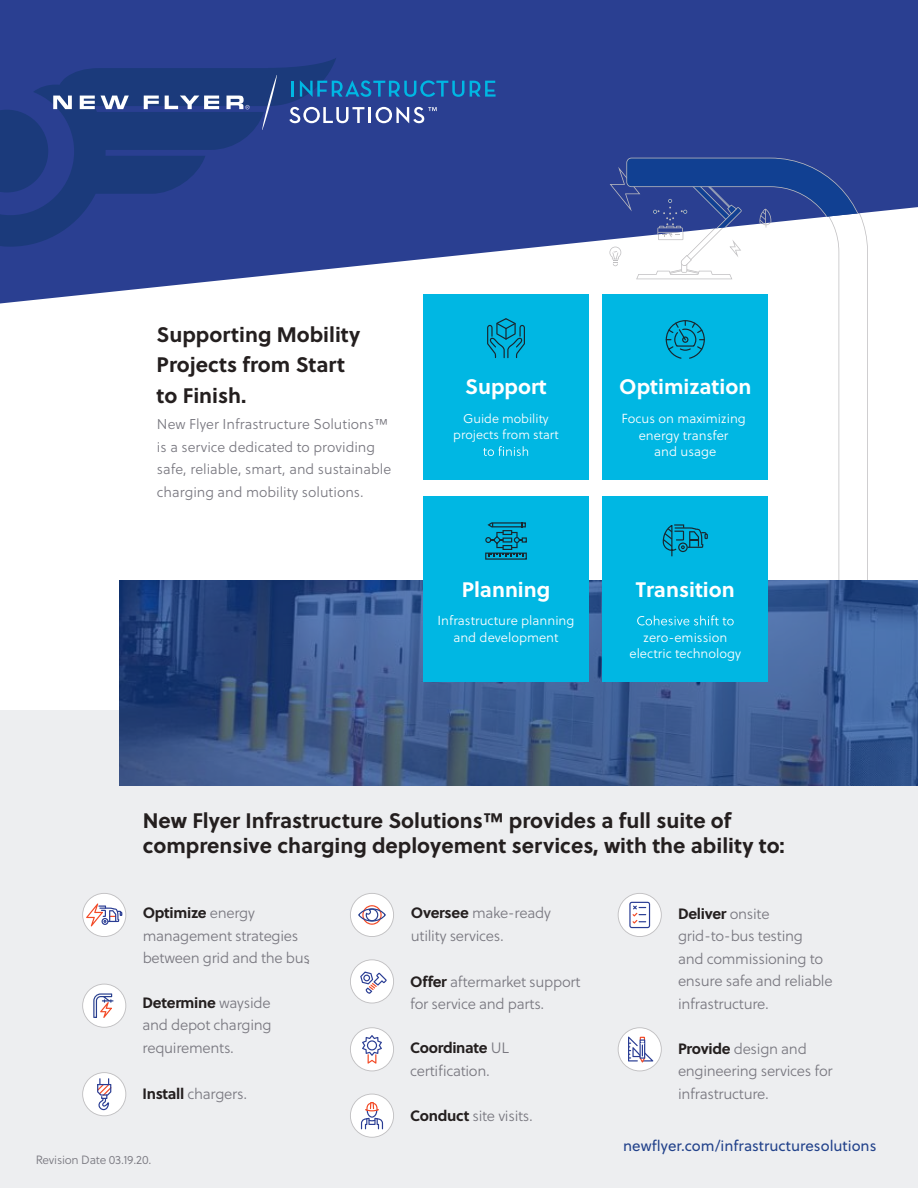
<style>
.page{position:relative;width:918px;height:1188px;background:#fff}
.page>*{position:absolute;margin:0;border:0;box-sizing:border-box;transform-origin:0 0}
.t1{font:700 21px/30.8px "Soleil";color:#241f1f}
.t2{font:700 21px "Soleil";color:#fff}
.t3{font:15px/22.5px "Soleil Lt";letter-spacing:-.02em;color:#797880}
.t4{font:700 15px "Soleil";letter-spacing:-.02em;color:#241f1f}
.t5{font:15px "Soleil";color:#22428b}
.t6{font:14.25px/22.5px "Soleil Lt";color:#797880}
.t7{font:13.2px/16.5px "Soleil Lt";color:#fff;text-align:center}
.t8{font:12.75px/16.5px "Soleil Lt";color:#fff;text-align:center}
.t9{font:12px "Soleil Lt";letter-spacing:-.02em;color:#797880}
.s1{font-family:"Soleil";font-weight:700;color:#241f1f}
.s2{font-family:"Soleil Lt";font-weight:400;color:#797880}
</style>
<div class="page">
<svg style="left:627px;top:303px;width:241px;height:278px"></svg>
<div style="left:424px;top:294px;width:165px;height:186px;background:#00b7e3"></div>
<svg style="left:483px;top:446px;width:45px;height:10px"></svg>
<svg style="left:487px;top:318px;width:38px;height:40px"></svg>
<div style="left:603px;top:294px;width:165px;height:186px;background:#00b7e3"></div>
<svg style="left:666px;top:320px;width:39px;height:39px"></svg>
<div style="left:0;top:710px;width:918px;height:478px;background:#edeef0"></div>
<svg style="left:350px;top:893px;width:44px;height:44px"></svg>
<svg style="left:82px;top:893px;width:44px;height:44px"></svg>
<svg style="left:82px;top:984px;width:44px;height:44px"></svg>
<svg style="left:82px;top:1072px;width:44px;height:44px"></svg>
<svg style="left:350px;top:959px;width:44px;height:44px"></svg>
<svg style="left:350px;top:1094px;width:44px;height:44px"></svg>
<svg style="left:350px;top:1027px;width:44px;height:44px"></svg>
<svg style="left:618px;top:1027px;width:44px;height:44px"></svg>
<svg style="left:618px;top:893px;width:44px;height:44px"></svg>
<svg style="left:0;top:0;width:918px;height:303px;fill:#2a3f91"></svg>
<svg style="left:0;top:58px;width:336px;height:189px;background:#233d87"></svg>
<svg style="left:609px;top:155px;width:259px;height:124px"></svg>
<svg style="left:262px;top:75px;width:15px;height:55px"></svg>
<svg style="left:0;top:96px;width:72px;height:96px;background:#274087"></svg>
<svg style="left:165px;top:96px;width:54px;height:13px"></svg>
<svg style="left:101px;top:96px;width:28px;height:13px"></svg>
<svg style="left:80px;top:96px;width:15px;height:13px"></svg>
<svg style="left:144px;top:96px;width:15px;height:13px"></svg>
<svg style="left:227px;top:96px;width:23px;height:13px"></svg>
<hr style="left:291px;top:81px;width:3px;height:16px;background:#00b7e3">
<svg style="left:300px;top:80px;width:164px;height:17px;background:#1b65aa"></svg>
<svg style="left:470px;top:81px;width:26px;height:16px"></svg>
<svg style="left:289px;top:107px;width:148px;height:16px"></svg>
<svg style="left:119px;top:581px;width:799px;height:205px;background:#39578b"></svg>
<div style="left:424px;top:497px;width:165px;height:185px;background:#00b7e3"></div>
<svg style="left:485px;top:522px;width:42px;height:38px"></svg>
<div style="left:603px;top:497px;width:165px;height:185px;background:#00b7e3"></div>
<svg style="left:637px;top:615px;width:97px;height:10px"></svg>
<svg style="left:663px;top:524px;width:45px;height:32px"></svg>
<h1 class="t1" style="left:157px;top:318px;width:205px">Supporting Mobility<br>Projects from Start to Finish.</h1>
<p class="t6" style="left:157px;top:413px;width:236px">New Flyer Infrastructure Solutions™ is a service dedicated to providing safe, reliable, smart, and sustainable charging and mobility solutions.</p>
<h1 class="t2" style="left:465px;top:371px;width:83px">Support</h1>
<p class="t8" style="left:453px;top:410px;width:107px">Guide mobility projects from start</p>
<h1 class="t2" style="left:619px;top:371px;width:134px">Optimization</h1>
<p class="t7" style="left:621px;top:410px;width:126px">Focus on maximizing energy transfer<br>and usage</p>
<h1 class="t2" style="left:462px;top:573px;width:90px">Planning</h1>
<p class="t7" style="left:438px;top:612px;width:138px">Infrastructure planning and development</p>
<h1 class="t2" style="left:636px;top:573px;width:100px">Transition</h1>
<p class="t7" style="left:630px;top:629px;width:113px">zero-emission electric technology</p>
<h1 class="t1" style="left:143px;top:807px;width:644px;line-height:25.2px">New Flyer Infrastructure Solutions™ provides a full suite of comprensive charging deployement services, with the ability to:</h1>
<p class="t3" style="left:411px;top:902px;width:142px"><span class="s1">Oversee</span> make-ready utility services.</p>
<p class="t4" style="left:678px;top:902px;width:93px">Deliver <span class="s2">onsite</span></p>
<p class="t4" style="left:143px;top:901px;width:114px">Optimize <span class="s2">energy</span></p>
<p class="t3" style="left:143px;top:924px;width:169px">management strategies between grid and the bus</p>
<p class="t3" style="left:678px;top:925px;width:156px">grid-to-bus testing<br>and commissioning to ensure safe and reliable</p>
<p class="t6" style="left:307px;top:948px;width:5px">.</p>
<p class="t3" style="left:410px;top:970px;width:172px"><span class="s1">Offer</span> aftermarket support for service and parts.</p>
<p class="t4" style="left:143px;top:991px;width:130px">Determine <span class="s2">wayside</span></p>
<p class="t3" style="left:678px;top:992px;width:92px">infrastructure.</p>
<p class="t3" style="left:143px;top:1014px;width:131px">and depot charging requirements.</p>
<p class="t3" style="left:143px;top:1082px;width:106px"><span class="s1">Install</span> chargers.</p>
<p class="t4" style="left:410px;top:1037px;width:100px">Coordinate <span class="s2">UL</span></p>
<p class="t3" style="left:410px;top:1059px;width:81px">certification.</p>
<p class="t3" style="left:410px;top:1104px;width:124px"><span class="s1">Conduct</span> site visits.</p>
<p class="t3" style="left:678px;top:1037px;width:156px"><span class="s1">Provide</span> design and engineering services for infrastructure.</p>
<p class="t9" style="left:36px;top:1151px;width:117px">Revision Date 03.19.20.</p>
<p class="t5" style="left:623px;top:1135px;width:255px">newflyer.com/infrastructuresolutions</p>
</div>
